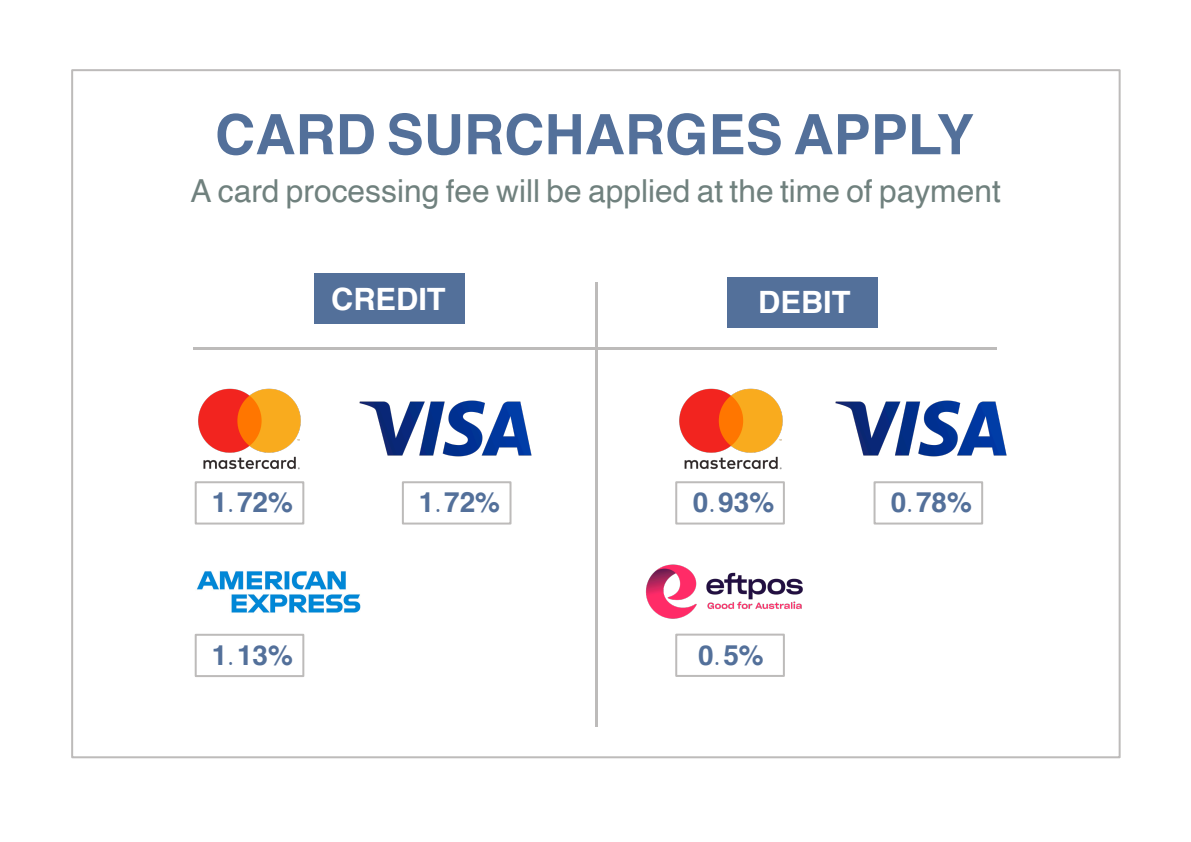
<style>
.page{position:relative;width:1191px;height:842px;background:#fff}
.page>*{position:absolute;margin:0;border:0;box-sizing:border-box;transform-origin:0 0}
.t1{font:700 55.7px "Helvetica";color:#53709a}
.t2{font:31.7px "Helvetica";color:#70817e}
.t3{font:700 30.8px "Helvetica";color:#fff}
.t4{font:700 28px "Helvetica";color:#53709a}
.t5{font:700 27.9px "Helvetica";color:#53709a}
.s1{font-family:"Al Bayan"}
</style>
<div class="page">
<img style="left:194px;top:507px;width:167px;height:170px">
<div style="left:315px;top:274px;width:150px;height:50px;background:#53709a"></div>
<div style="left:727px;top:277px;width:151px;height:51px;background:#53709a"></div>
<img style="left:194px;top:388px;width:111px;height:101px">
<img style="left:359px;top:400px;width:173px;height:57px">
<img style="left:679px;top:388px;width:104px;height:82px">
<img style="left:835px;top:400px;width:172px;height:57px">
<img style="left:645px;top:564px;width:158px;height:70px">
<div style="left:195px;top:481px;width:109px;height:44px;border:2px solid #bdbbba"></div>
<div style="left:675px;top:481px;width:110px;height:44px;border:2px solid #bdbbba"></div>
<div style="left:675px;top:634px;width:110px;height:43px;border:2px solid #bdbbba"></div>
<div style="left:195px;top:634px;width:109px;height:43px;border:2px solid #bdbbba"></div>
<div style="left:402px;top:481px;width:109px;height:44px;border:2px solid #bdbbba"></div>
<div style="left:873px;top:481px;width:110px;height:44px;border:2px solid #bdbbba"></div>
<hr style="left:194px;top:347px;width:803px;height:3px;background:#bdbbba">
<hr style="left:595px;top:282px;width:2px;height:444px;background:#bdbbba">
<h1 class="t1" style="left:215px;top:112px;width:760px">CARD SURCHARGES APPLY</h1>
<p class="t2" style="left:190px;top:178px;width:812px">A card processing fee will be applied at the time of payment</p>
<p class="t3" style="left:331px;top:287px;width:116px">CREDIT</p>
<p class="t3" style="left:758px;top:290px;width:94px">DEBIT</p>
<p class="t5" style="left:212px;top:491px;width:83px">1<span class="s1">.</span>72%</p>
<p class="t5" style="left:212px;top:644px;width:83px">1<span class="s1">.</span>13%</p>
<p class="t5" style="left:419px;top:491px;width:83px">1<span class="s1">.</span>72%</p>
<p class="t4" style="left:693px;top:491px;width:83px">0<span class="s1">.</span>93%</p>
<p class="t4" style="left:890px;top:491px;width:83px">0<span class="s1">.</span>78%</p>
<p class="t4" style="left:698px;top:644px;width:67px">0<span class="s1">.</span>5%</p>
</div>
